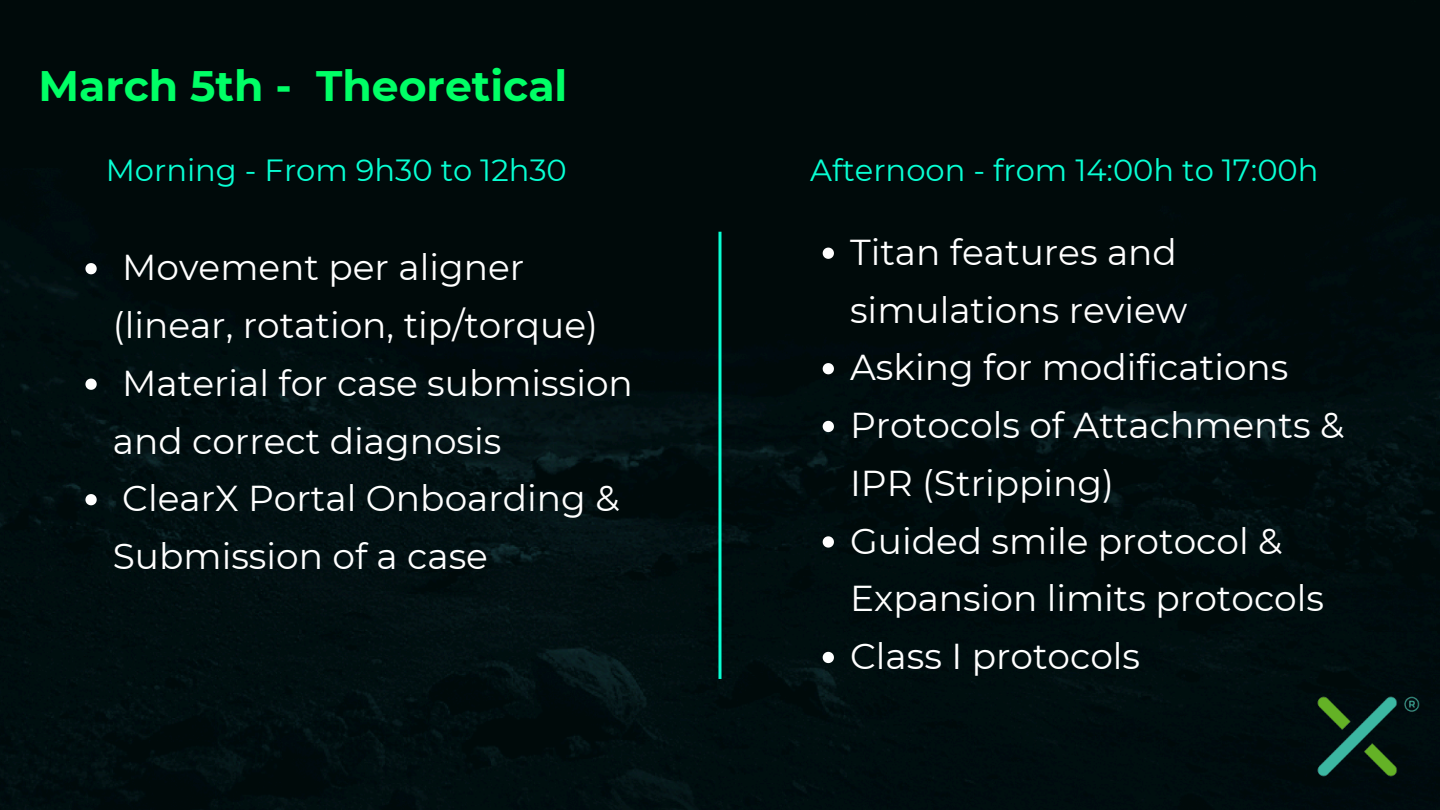
<style>
.page{position:relative;width:1440px;height:810px;background:#fff}
.page>*{position:absolute;margin:0;border:0;box-sizing:border-box;transform-origin:0 0}
.t1{font:700 42.6px "Montserrat";color:#0f6}
.t2{font:36px/57.8px "Montserrat";color:#fff}
.t3{font:30.6px "Montserrat";color:#08ffd3}
</style>
<div class="page">
<img style="left:0;top:0;width:1440px;height:810px">
<svg style="left:85px;top:263px;width:12px;height:11px"></svg>
<svg style="left:85px;top:379px;width:12px;height:11px"></svg>
<svg style="left:85px;top:494px;width:12px;height:11px"></svg>
<hr style="left:718px;top:232px;width:3px;height:447px;background:#08ffd3">
<svg style="left:823px;top:248px;width:11px;height:11px"></svg>
<svg style="left:823px;top:363px;width:11px;height:11px"></svg>
<svg style="left:823px;top:421px;width:11px;height:11px"></svg>
<svg style="left:823px;top:536px;width:11px;height:12px"></svg>
<svg style="left:823px;top:652px;width:11px;height:11px"></svg>
<img style="left:1315px;top:692px;width:106px;height:89px">
<h1 class="t1" style="left:38px;top:60px;width:531px">March 5th - Theoretical</h1>
<p class="t3" style="left:106px;top:152px;width:463px">Morning - From 9h30 to 12h30</p>
<p class="t3" style="left:810px;top:152px;width:510px">Afternoon - from 14:00h to 17:00h</p>
<h2 class="t2" style="left:113px;top:239px;width:487px">Movement per aligner (linear, rotation, tip/torque)</h2>
<p class="t2" style="left:113px;top:354px;width:522px">Material for case submission and correct diagnosis</p>
<p class="t2" style="left:113px;top:470px;width:508px">ClearX Portal Onboarding &amp;<br>Submission of a case</p>
<p class="t2" style="left:850px;top:223px;width:339px">Titan features and simulations review</p>
<p class="t2" style="left:850px;top:339px;width:440px">Asking for modifications</p>
<p class="t2" style="left:850px;top:396px;width:496px">Protocols of Attachments &amp;<br>IPR (Stripping)</p>
<p class="t2" style="left:850px;top:512px;width:476px">Guided smile protocol &amp;<br>Expansion limits protocols</p>
<p class="t2" style="left:850px;top:627px;width:292px">Class I protocols</p>
</div>
